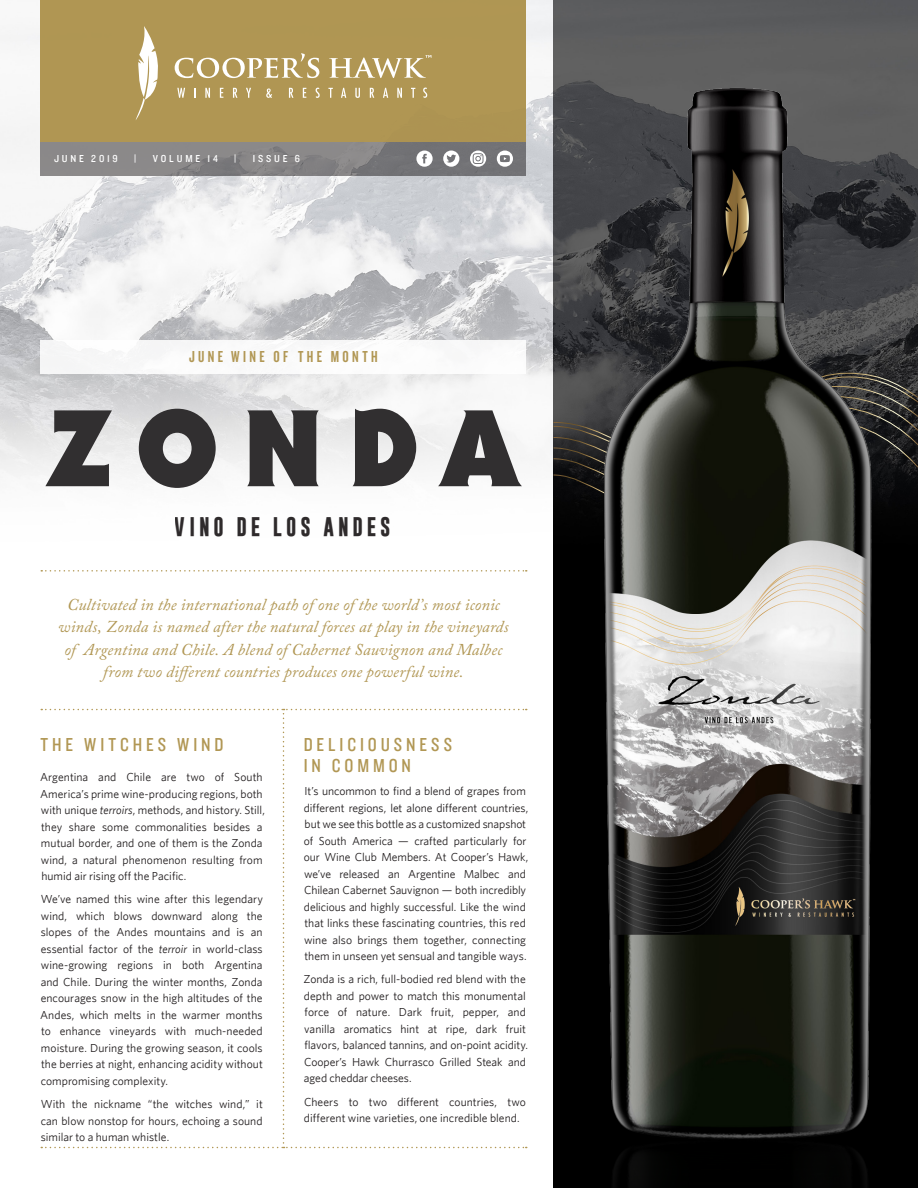
<style>
.page{position:relative;width:918px;height:1188px;background:#fff}
.page>*{position:absolute;margin:0;border:0;box-sizing:border-box;transform-origin:0 0}
.Copy{font:900 106.5px "Serif Gothic Std";letter-spacing:.235em;color:#312f30}
.Copy-2{font:19.5px/21px "Knockout HTF29 Junior Liteweight";letter-spacing:.2em;color:#b19754}
.t1{font:700 19.5px "Gobold";letter-spacing:.195em;color:#231f20}
._7_75pt_body_text{font:italic 16.5px/22.5px "Adobe Caslon Pro";letter-spacing:.01em;color:#b19754;text-align:center}
.Copy-3{font:16.5px "Knockout HTF48 Featherweight";letter-spacing:.2em;color:#b19754}
._7_75pt_body_text-2{font:11.7px/16.5px "Whitney";color:#231f20}
.Copy-4{font:10.5px "Knockout HTF30 Junior Welterwt";letter-spacing:.27em;color:#fff}
.s1{font-style:italic}
</style>
<div class="page">
<img style="left:0;top:0;width:554px;height:1188px">
<svg style="left:41px;top:709px;width:486px;height:439px"></svg>
<svg style="left:40px;top:142px;width:486px;height:34px;background:#828082"></svg>
<div style="left:40px;top:0;width:486px;height:142px;background:#b19754"></div>
<svg style="left:136px;top:26px;width:22px;height:94px"></svg>
<svg style="left:175px;top:53px;width:144px;height:25px"></svg>
<svg style="left:329px;top:55px;width:102px;height:23px"></svg>
<svg style="left:177px;top:88px;width:8px;height:10px"></svg>
<svg style="left:205px;top:88px;width:5px;height:10px"></svg>
<svg style="left:220px;top:88px;width:3px;height:10px"></svg>
<svg style="left:233px;top:88px;width:4px;height:10px"></svg>
<svg style="left:246px;top:88px;width:5px;height:10px"></svg>
<svg style="left:266px;top:88px;width:6px;height:10px"></svg>
<svg style="left:289px;top:88px;width:4px;height:10px"></svg>
<svg style="left:303px;top:88px;width:3px;height:10px"></svg>
<svg style="left:316px;top:88px;width:4px;height:10px"></svg>
<svg style="left:328px;top:88px;width:5px;height:10px"></svg>
<svg style="left:341px;top:88px;width:5px;height:10px"></svg>
<svg style="left:355px;top:88px;width:5px;height:10px"></svg>
<svg style="left:370px;top:88px;width:4px;height:10px"></svg>
<svg style="left:383px;top:88px;width:5px;height:10px"></svg>
<svg style="left:397px;top:88px;width:5px;height:10px"></svg>
<svg style="left:411px;top:88px;width:4px;height:10px"></svg>
<svg style="left:423px;top:88px;width:4px;height:10px"></svg>
<svg style="left:416px;top:151px;width:17px;height:16px"></svg>
<svg style="left:443px;top:151px;width:16px;height:16px"></svg>
<svg style="left:470px;top:151px;width:16px;height:16px"></svg>
<svg style="left:497px;top:151px;width:16px;height:16px"></svg>
<div style="left:40px;top:340px;width:486px;height:34px;background:#fff"></div>
<svg style="left:41px;top:570px;width:486px;height:2px"></svg>
<img style="left:554px;top:0;width:364px;height:1188px">
<img style="left:554px;top:40px;width:360px;height:1148px">
<p class="Copy-4" style="left:54px;top:153px;width:65px">JUNE 2019</p>
<p class="Copy-4" style="left:134px;top:153px;width:4px">|</p>
<p class="Copy-4" style="left:153px;top:153px;width:67px">VOLUME 14</p>
<p class="Copy-4" style="left:234px;top:153px;width:4px">|</p>
<p class="Copy-4" style="left:253px;top:153px;width:49px">ISSUE 6</p>
<p class="Copy-3" style="left:189px;top:348px;width:190px">JUNE WINE OF THE MONTH</p>
<p class="Copy" style="left:47px;top:382px;width:473px">ZONDA</p>
<h2 class="t1" style="left:175px;top:514px;width:217px">VINO DE LOS ANDES</h2>
<p class="_7_75pt_body_text" style="left:58px;top:593px;width:452px">Cultivated in the international path of one of the world’s most iconic winds, Zonda is named after the natural forces at play in the vineyards of Argentina and Chile. A blend of Cabernet Sauvignon and Malbec from two different countries produces one powerful wine.</p>
<p class="Copy-2" style="left:40px;top:734px;width:185px">THE WITCHES WIND</p>
<p class="Copy-2" style="left:304px;top:734px;width:150px">DELICIOUSNESS<br>IN COMMON</p>
<p class="_7_75pt_body_text-2" style="left:304px;top:783px;width:226px">It’s uncommon to find a blend of grapes from different regions, let alone different countries, but we see this bottle as a customized snapshot of South America — crafted particularly for our Wine Club Members. At Cooper’s Hawk, we’ve released an Argentine Malbec and Chilean Cabernet Sauvignon — both incredibly delicious and highly successful. Like the wind that links these fascinating countries, this red wine also brings them together, connecting them in unseen yet sensual and tangible ways.</p>
<p class="_7_75pt_body_text-2" style="left:303px;top:971px;width:226px">Zonda is a rich, full-bodied red blend with the depth and power to match this monumental force of nature. Dark fruit, pepper, and vanilla aromatics hint at ripe, dark fruit flavors, balanced tannins, and on-point acidity.<br>Cooper’s Hawk Churrasco Grilled Steak and aged cheddar cheeses.</p>
<p class="_7_75pt_body_text-2" style="left:304px;top:1093px;width:223px">Cheers to two different countries, two different wine varieties, one incredible blend.</p>
<p class="_7_75pt_body_text-2" style="left:40px;top:768px;width:226px">Argentina and Chile are two of South America’s prime wine-producing regions, both with unique <span class="s1">terroirs</span>, methods, and history. Still, they share some commonalities besides a mutual border, and one of them is the Zonda wind, a natural phenomenon resulting from humid air rising off the Pacific.</p>
<p class="_7_75pt_body_text-2" style="left:40px;top:891px;width:224px;text-align:justify">We’ve named this wine after this legendary wind, which blows downward along the slopes of the Andes mountains and is an essential factor of the <span class="s1">terroir</span> in world-class wine-growing regions in both Argentina and Chile. During the winter months, Zonda encourages snow in the high altitudes of the Andes, which melts in the warmer months to enhance vineyards with much-needed moisture. During the growing season, it cools the berries at night, enhancing acidity without compromising complexity.</p>
<p class="_7_75pt_body_text-2" style="left:41px;top:1095px;width:224px;text-align:justify">With the nickname “the witches wind,” it can blow nonstop for hours, echoing a sound similar to a human whistle.</p>
</div>
